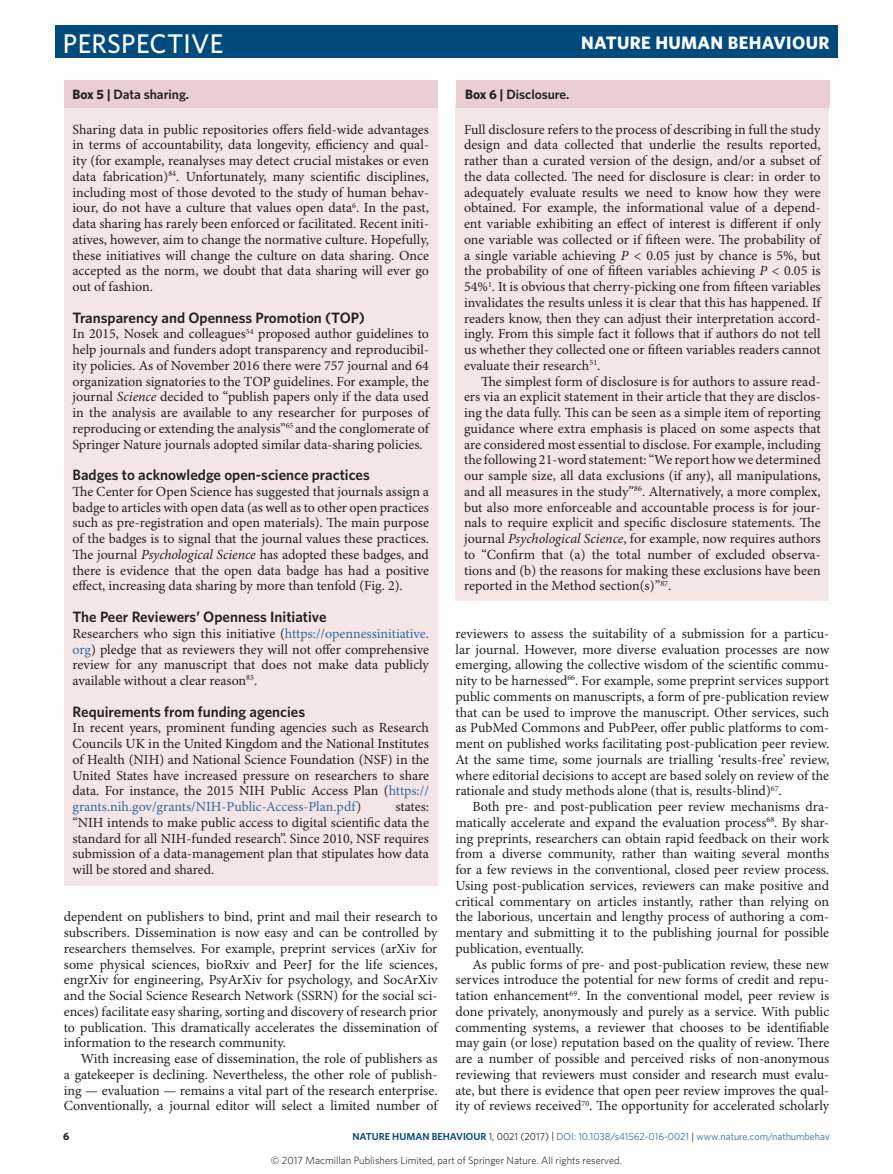
<style>
.page{position:relative;width:893px;height:1174px;background:#fff}
.page>*{position:absolute;margin:0;border:0;box-sizing:border-box;transform-origin:0 0}
.t1{font:500 27px "Whitney";letter-spacing:.01em;color:#fff}
.t2{font:700 18px "Whitney";letter-spacing:.02em;color:#fff}
.Head_1{font:600 15px "Whitney";color:#231f20}
.Body_first{font:13.95px/15.8px "Minion Pro";color:#231f20;text-align:justify}
.Body_text{font:13.95px/15.8px "Minion Pro";color:#231f20;text-align:justify}
.Box_Table_title{font:600 13.5px "Whitney";letter-spacing:-.005em;color:#231f20}
.t3{font:700 10.8px "Whitney";color:#231f20}
.t4{font:300 10.5px "Whitney";color:#000}
.t5{font:10.2px "Whitney";color:#316a9f}
.s1{font-weight:700}
.s2{font-style:italic}
.s3{color:#316a9f}
.s4{font-weight:600;color:#004a7d}
.s5{color:#231f20}
</style>
<div class="page">
<div style="left:55px;top:26px;width:783px;height:32px;background:#004a7d"></div>
<div style="left:64px;top:105px;width:373px;height:780px;background:#f4e6e7"></div>
<div style="left:455px;top:106px;width:374px;height:495px;background:#f4e6e7"></div>
<div style="left:64px;top:80px;width:374px;height:28px;background:#eaced4"></div>
<div style="left:457px;top:80px;width:373px;height:28px;background:#eaced4"></div>
<h1 class="t1" style="left:63px;top:25px;width:162px">PERSPECTIVE</h1>
<p class="t2" style="left:581px;top:31px;width:250px">NATURE HUMAN BEHAVIOUR</p>
<p class="Box_Table_title" style="left:73px;top:85px;width:118px"><span class="s1">Box 5 |</span> Data sharing.</p>
<p class="Box_Table_title" style="left:465px;top:86px;width:106px"><span class="s1">Box 6 |</span> Disclosure.</p>
<p class="Body_first" style="left:73px;top:122px;width:358px">Sharing data in public repositories offers field-wide advantages in terms of accountability, data longevity, efficiency and qual&shy;ity (for example, reanalyses may detect crucial mistakes or even data fabrication)<sup>84</sup>. Unfortunately, many scientific disciplines, including most of those devoted to the study of human behav&shy;iour, do not have a culture that values open data<sup>6</sup>. In the past, data sharing has rarely been enforced or facilitated. Recent initi&shy;atives, however, aim to change the normative culture. Hopefully, these initiatives will change the culture on data sharing. Once accepted as the norm, we doubt that data sharing will ever go out of fashion.</p>
<p class="Head_1" style="left:73px;top:307px;width:294px">Transparency and Openness Promotion (TOP)</p>
<p class="Body_first" style="left:73px;top:326px;width:358px">In 2015, Nosek and colleagues<sup>54</sup> proposed author guidelines to help journals and funders adopt transparency and reproducibil&shy;ity policies. As of November 2016 there were 757 journal and 64 organization signatories to the TOP guidelines. For example, the journal <span class="s2">Science</span> decided to “publish papers only if the data used in the analysis are available to any researcher for purposes of reproducing or extending the analysis”<sup>65</sup> and the conglomerate of Springer Nature journals adopted similar data-sharing policies.</p>
<p class="Head_1" style="left:73px;top:465px;width:299px">Badges to acknowledge open-science practices</p>
<p class="Body_first" style="left:73px;top:484px;width:358px">The Center for Open Science has suggested that journals assign a badge to articles with open data (as well as to other open practices such as pre-registration and open materials). The main purpose of the badges is to signal that the journal values these practices.<br>The journal <span class="s2">Psychological Science</span> has adopted these badges, and there is evidence that the open data badge has had a positive effect, increasing data sharing by more than tenfold (Fig. 2).</p>
<p class="Head_1" style="left:73px;top:607px;width:256px">The Peer Reviewers’ Openness Initiative</p>
<p class="Body_first" style="left:73px;top:626px;width:358px">Researchers who sign this initiative (<span class="s3">https://opennessinitiative. org</span>) pledge that as reviewers they will not offer comprehensive review for any manuscript that does not make data publicly available without a clear reason<sup>85</sup>.</p>
<p class="Head_1" style="left:73px;top:701px;width:234px">Requirements from funding agencies</p>
<p class="Body_first" style="left:73px;top:720px;width:358px">In recent years, prominent funding agencies such as Research Councils UK in the United Kingdom and the National Institutes of Health (NIH) and National Science Foundation (NSF) in the United States have increased pressure on researchers to share data. For instance, the 2015 NIH Public Access Plan (<span class="s3">https:// grants.nih.gov/grants/NIH-Public-Access-Plan.pdf</span>)</p>
<p class="Body_first" style="left:73px;top:799px;width:358px;text-indent:323px">states: “NIH intends to make public access to digital scientific data the standard for all NIH-funded research”. Since 2010, NSF requires submission of a data-management plan that stipulates how data will be stored and shared.</p>
<p class="Body_first" style="left:64px;top:909px;width:375px">dependent on publishers to bind, print and mail their research to subscribers. Dissemination is now easy and can be controlled by researchers themselves. For example, preprint services (arXiv for some physical sciences, bioRxiv and PeerJ for the life sciences, engrXiv for engineering, PsyArXiv for psychology, and SocArXiv and the Social Science Research Network (SSRN) for the social sci&shy;ences) facilitate easy sharing, sorting and discovery of research prior to publication. This dramatically accelerates the dissemination of information to the research community.</p>
<p class="Body_text" style="left:64px;top:1051px;width:375px;text-indent:17px">With increasing ease of dissemination, the role of publishers as a gatekeeper is declining. Nevertheless, the other role of publish&shy;ing — evaluation — remains a vital part of the research enterprise.<br>Conventionally, a journal editor will select a limited number of</p>
<p class="Body_first" style="left:464px;top:122px;width:358px">Full disclosure refers to the process of describing in full the study design and data collected that underlie the results reported, rather than a curated version of the design, and/or a subset of the data collected. The need for disclosure is clear: in order to adequately evaluate results we need to know how they were obtained. For example, the informational value of a depend&shy;ent variable exhibiting an effect of interest is different if only one variable was collected or if fifteen were. The probability of a single variable achieving <span class="s2">P</span> &lt; 0.05 just by chance is 5%, but the probability of one of fifteen variables achieving <span class="s2">P</span> &lt; 0.05 is 54%<sup>1</sup>. It is obvious that cherry-picking one from fifteen variables invalidates the results unless it is clear that this has happened. If readers know, then they can adjust their interpretation accord&shy;ingly. From this simple fact it follows that if authors do not tell us whether they collected one or fifteen variables readers cannot evaluate their research<sup>51</sup>.</p>
<p class="Body_text" style="left:464px;top:374px;width:358px;text-indent:17px">The simplest form of disclosure is for authors to assure read&shy;ers via an explicit statement in their article that they are disclos&shy;ing the data fully. This can be seen as a simple item of reporting guidance where extra emphasis is placed on some aspects that are considered most essential to disclose. For example, including the following 21-word statement: “We report how we determined our sample size, all data exclusions (if any), all manipulations, and all measures in the study”<sup>86</sup>. Alternatively, a more complex, but also more enforceable and accountable process is for jour&shy;nals to require explicit and specific disclosure statements. The journal <span class="s2">Psychological Science</span>, for example, now requires authors to “Confirm that (a) the total number of excluded observa&shy;tions and (b) the reasons for making these exclusions have been reported in the Method section(s)”<sup>87</sup>.</p>
<p class="Body_text" style="left:455px;top:626px;width:375px">reviewers to assess the suitability of a submission for a particu&shy;lar journal. However, more diverse evaluation processes are now emerging, allowing the collective wisdom of the scientific commu&shy;nity to be harnessed<sup>66</sup>. For example, some preprint services support public comments on manuscripts, a form of pre-publication review that can be used to improve the manuscript. Other services, such as PubMed Commons and PubPeer, offer public platforms to com&shy;ment on published works facilitating post-publication peer review.<br>At the same time, some journals are trialling ‘results-free’ review, where editorial decisions to accept are based solely on review of the rationale and study methods alone (that is, results-blind)<sup>67</sup>.</p>
<p class="Body_text" style="left:455px;top:799px;width:375px;text-indent:17px">Both pre- and post-publication peer review mechanisms dra&shy;matically accelerate and expand the evaluation process<sup>68</sup>. By shar&shy;ing preprints, researchers can obtain rapid feedback on their work from a diverse community, rather than waiting several months for a few reviews in the conventional, closed peer review process.<br>Using post-publication services, reviewers can make positive and critical commentary on articles instantly, rather than relying on the laborious, uncertain and lengthy process of authoring a com&shy;mentary and submitting it to the publishing journal for possible publication, eventually.</p>
<p class="Body_text" style="left:455px;top:956px;width:375px;text-indent:17px">As public forms of pre- and post-publication review, these new services introduce the potential for new forms of credit and repu&shy;tation enhancement<sup>69</sup>. In the conventional model, peer review is done privately, anonymously and purely as a service. With public commenting systems, a reviewer that chooses to be identifiable may gain (or lose) reputation based on the quality of review. There are a number of possible and perceived risks of non-anonymous reviewing that reviewers must consider and research must evalu&shy;ate, but there is evidence that open peer review improves the qual&shy;ity of reviews received<sup>70</sup>. The opportunity for accelerated scholarly</p>
<p class="t3" style="left:63px;top:1128px;width:8px">6</p>
<p class="t5" style="left:352px;top:1129px;width:479px"><span class="s4">NATURE HUMAN BEHAVIOUR</span> <span class="s5">1, 0021 (2017) |</span> DOI: 10.1038/s41562-016-0021 <span class="s5">|</span> www.nature.com/nathumbehav</p>
<p class="t4" style="left:271px;top:1153px;width:352px">© 2017 Macmillan Publishers Limited, part of Springer Nature. All rights reserved.</p>
</div>
